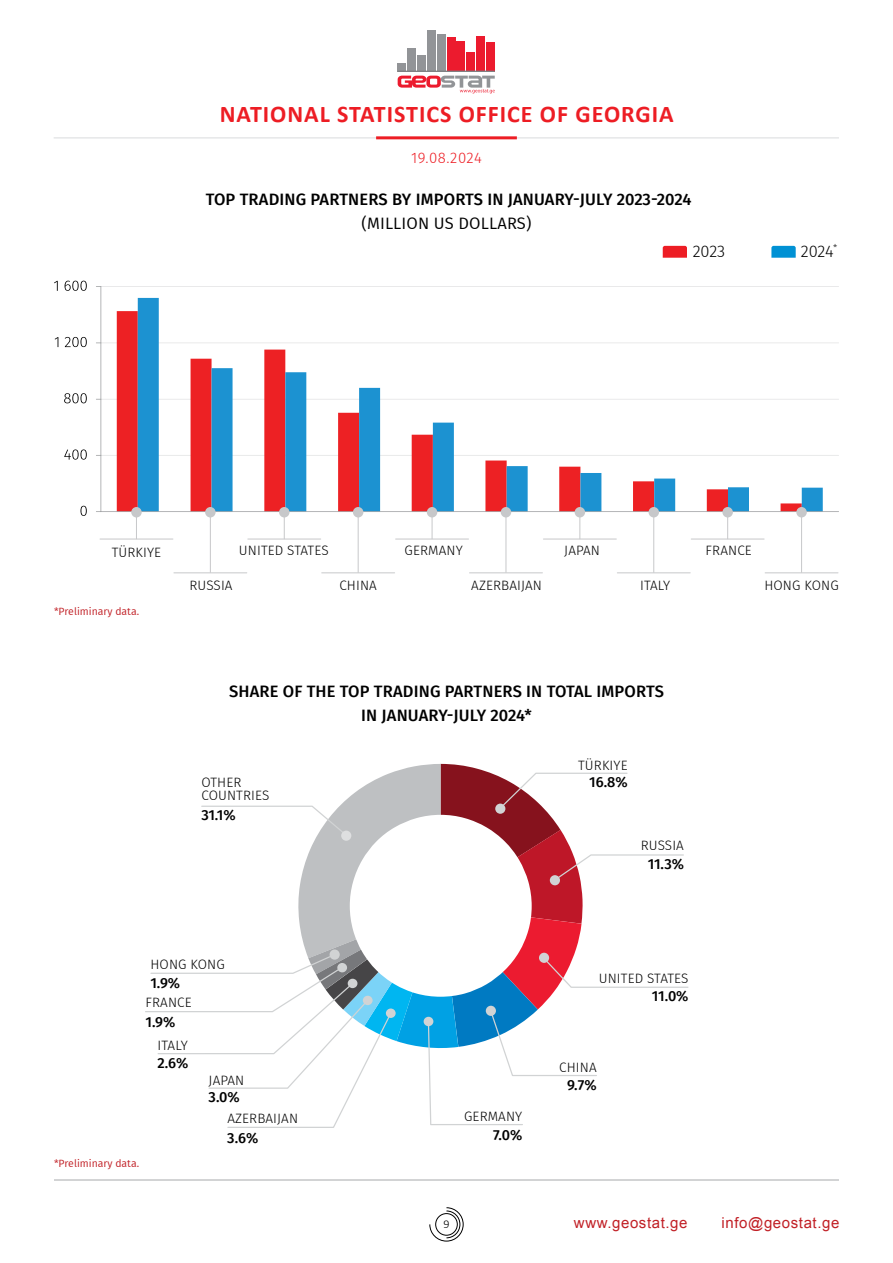
<style>
.page{position:relative;width:893px;height:1263px;background:#fff}
.page>*{position:absolute;margin:0;border:0;box-sizing:border-box;transform-origin:0 0}
.t1{font:397.95px "Chartwell Pies";color:#86121d}
.t2{font:700 24px "Calibri";letter-spacing:.04em;color:#ed1d24}
.t3{font:500 16.5px/24px "Fira GO";letter-spacing:.01em;color:#000;text-align:center}
.t4{font:16.5px "Fira GO";letter-spacing:.01em;color:#000}
.t5{font:300 16.5px "Fira GO";letter-spacing:-.01em;color:#000}
.t6{font:15px "BPG Ingiri Arial";letter-spacing:.04em;color:#c12026}
.t7{font:300 15px "Fira GO";letter-spacing:.04em;color:#ed1d24}
.t8{font:500 14.55px "Fira GO";letter-spacing:-.015em;color:#000}
.t9{font:300 13.5px/13.2px "Fira GO";letter-spacing:.01em;color:#000}
.t10{font:300 12px "Calibri";color:#000}
.t11{font:10.5px "Fira GO";color:#c12026}
.s1{color:#be1728}
.s2{color:#ec1b30}
.s3{color:#007ac2}
.s4{color:#00a1e4}
.s5{color:#00b6f1}
.s6{color:#a3a5a8}
.s7{color:#bec0c2}
.s8{color:#fff}
</style>
<div class="page">
<svg style="left:429px;top:1207px;width:35px;height:34px"></svg>
<hr style="left:54px;top:1179px;width:785px;height:1px;background:#a7a9ac">
<hr style="left:54px;top:137px;width:785px;height:2px;background:#e6e7e8">
<hr style="left:376px;top:136px;width:141px;height:3px;background:#ed1d24">
<div style="left:398px;top:63px;width:8px;height:9px;background:#929497"></div>
<div style="left:407px;top:48px;width:9px;height:24px;background:#929497"></div>
<div style="left:417px;top:55px;width:9px;height:17px;background:#929497"></div>
<div style="left:427px;top:30px;width:9px;height:42px;background:#929497"></div>
<div style="left:437px;top:34px;width:9px;height:38px;background:#929497"></div>
<div style="left:447px;top:37px;width:8px;height:35px;background:#ec1b2e"></div>
<div style="left:457px;top:42px;width:8px;height:30px;background:#ec1b2e"></div>
<div style="left:466px;top:52px;width:9px;height:20px;background:#ec1b2e"></div>
<div style="left:476px;top:36px;width:9px;height:36px;background:#ec1b2e"></div>
<div style="left:486px;top:42px;width:9px;height:30px;background:#ec1b2e"></div>
<hr style="left:398px;top:71px;width:97px;height:1px;background:#808184">
<svg style="left:398px;top:76px;width:97px;height:17px"></svg>
<hr style="left:101px;top:455px;width:738px;height:1px;background:#e2e3e4">
<hr style="left:101px;top:399px;width:738px;height:1px;background:#e2e3e4">
<hr style="left:101px;top:342px;width:738px;height:1px;background:#e2e3e4">
<hr style="left:101px;top:286px;width:738px;height:1px;background:#e2e3e4">
<div style="left:117px;top:311px;width:21px;height:200px;background:#ed2124"></div>
<svg style="left:138px;top:298px;width:685px;height:213px"></svg>
<hr style="left:101px;top:286px;width:1px;height:226px;background:#9b9d9f">
<hr style="left:101px;top:511px;width:738px;height:1px;background:#9b9d9f">
<svg style="left:80px;top:506px;width:7px;height:10px"></svg>
<svg style="left:64px;top:449px;width:23px;height:11px"></svg>
<svg style="left:64px;top:393px;width:23px;height:10px"></svg>
<svg style="left:55px;top:337px;width:3px;height:10px"></svg>
<svg style="left:65px;top:337px;width:22px;height:10px"></svg>
<svg style="left:54px;top:281px;width:4px;height:10px"></svg>
<svg style="left:65px;top:281px;width:22px;height:10px"></svg>
<svg style="left:663px;top:246px;width:24px;height:12px"></svg>
<svg style="left:771px;top:246px;width:25px;height:12px"></svg>
<svg style="left:503px;top:772px;width:125px;height:38px"></svg>
<div style="left:495px;top:803px;width:10px;height:11px;background:#d1d3d4;border-radius:50%"></div>
<svg style="left:559px;top:854px;width:125px;height:24px"></svg>
<div style="left:550px;top:875px;width:10px;height:10px;background:#d1d3d4;border-radius:50%"></div>
<svg style="left:546px;top:960px;width:143px;height:28px"></svg>
<div style="left:539px;top:953px;width:10px;height:10px;background:#d1d3d4;border-radius:50%"></div>
<div style="left:330px;top:949px;width:10px;height:11px;background:#d1d3d4;border-radius:50%"></div>
<svg style="left:201px;top:805px;width:142px;height:27px"></svg>
<div style="left:341px;top:830px;width:10px;height:11px;background:#dedfe0;border-radius:50%"></div>
<div style="left:486px;top:1006px;width:10px;height:10px;background:#d1d3d4;border-radius:50%"></div>
<svg style="left:428px;top:1008px;width:169px;height:117px"></svg>
<svg style="left:386px;top:1008px;width:10px;height:10px"></svg>
<div style="left:424px;top:1017px;width:9px;height:9px;background:#d1d3d4;border-radius:50%"></div>
<svg style="left:145px;top:953px;width:248px;height:175px"></svg>
<div style="left:337px;top:963px;width:10px;height:9px;background:#d1d3d4;border-radius:50%"></div>
<div style="left:575px;top:507px;width:10px;height:10px;background:#c7c8ca;border-radius:50%"></div>
<hr style="left:543px;top:539px;width:73px;height:1px;background:#c7c8ca">
<svg style="left:579px;top:517px;width:1px;height:22px"></svg>
<div style="left:722px;top:507px;width:11px;height:10px;background:#c7c8ca;border-radius:50%"></div>
<hr style="left:691px;top:539px;width:73px;height:1px;background:#c7c8ca">
<svg style="left:727px;top:517px;width:1px;height:22px"></svg>
<div style="left:131px;top:507px;width:11px;height:10px;background:#c7c8ca;border-radius:50%"></div>
<hr style="left:100px;top:539px;width:73px;height:1px;background:#c7c8ca">
<svg style="left:136px;top:517px;width:1px;height:22px"></svg>
<div style="left:279px;top:507px;width:10px;height:10px;background:#c7c8ca;border-radius:50%"></div>
<hr style="left:248px;top:539px;width:73px;height:1px;background:#c7c8ca">
<svg style="left:284px;top:517px;width:1px;height:22px"></svg>
<div style="left:427px;top:507px;width:10px;height:10px;background:#c7c8ca;border-radius:50%"></div>
<hr style="left:396px;top:539px;width:72px;height:1px;background:#c7c8ca">
<svg style="left:432px;top:517px;width:1px;height:22px"></svg>
<div style="left:501px;top:507px;width:10px;height:10px;background:#c7c8ca;border-radius:50%"></div>
<hr style="left:469px;top:572px;width:73px;height:1px;background:#c7c8ca">
<hr style="left:506px;top:513px;width:1px;height:59px;background:#c7c8ca">
<div style="left:796px;top:507px;width:11px;height:10px;background:#c7c8ca;border-radius:50%"></div>
<hr style="left:765px;top:572px;width:73px;height:1px;background:#c7c8ca">
<hr style="left:801px;top:513px;width:1px;height:59px;background:#c7c8ca">
<div style="left:648px;top:507px;width:11px;height:10px;background:#c7c8ca;border-radius:50%"></div>
<hr style="left:617px;top:572px;width:73px;height:1px;background:#c7c8ca">
<hr style="left:653px;top:513px;width:1px;height:59px;background:#c7c8ca">
<div style="left:205px;top:507px;width:11px;height:10px;background:#c7c8ca;border-radius:50%"></div>
<hr style="left:174px;top:572px;width:73px;height:1px;background:#c7c8ca">
<hr style="left:210px;top:513px;width:1px;height:59px;background:#c7c8ca">
<div style="left:353px;top:507px;width:10px;height:10px;background:#c7c8ca;border-radius:50%"></div>
<hr style="left:322px;top:572px;width:73px;height:1px;background:#c7c8ca">
<hr style="left:358px;top:513px;width:1px;height:59px;background:#c7c8ca">
<h2 class="t2" style="left:220px;top:97px;width:455px">NATIONAL STATISTICS OFFICE OF GEORGIA</h2>
<p class="t7" style="left:411px;top:149px;width:72px">19.08.2024</p>
<p class="t3" style="left:206px;top:188px;width:487px">TOP TRADING PARTNERS BY IMPORTS IN JANUARY-JULY 2023-2024</p>
<p class="t4" style="left:362px;top:214px;width:171px">(MILLION US DOLLARS)</p>
<p class="t5" style="left:693px;top:242px;width:34px">2023</p>
<p class="t5" style="left:801px;top:242px;width:38px">2024<sup>*</sup></p>
<p class="t9" style="left:112px;top:546px;width:51px">TÜRKIYE</p>
<p class="t9" style="left:239px;top:544px;width:91px">UNITED STATES</p>
<p class="t9" style="left:405px;top:544px;width:60px">GERMANY</p>
<p class="t9" style="left:564px;top:544px;width:37px">JAPAN</p>
<p class="t9" style="left:190px;top:579px;width:45px">RUSSIA</p>
<p class="t9" style="left:339px;top:579px;width:39px">CHINA</p>
<p class="t9" style="left:471px;top:579px;width:72px">AZERBAIJAN</p>
<p class="t9" style="left:764px;top:579px;width:76px">HONG KONG</p>
<p class="t9" style="left:706px;top:544px;width:48px">FRANCE</p>
<p class="t9" style="left:640px;top:579px;width:32px">ITALY</p>
<p class="t11" style="left:54px;top:605px;width:87px">*Preliminary data.</p>
<p class="t3" style="left:229px;top:679px;width:436px">SHARE OF THE TOP TRADING PARTNERS IN TOTAL IMPORTS<br>IN JANUARY-JULY 2024*</p>
<h1 class="t1" style="left:279px;top:662px;width:630px">16<span class="s1">1</span><span class="s2">1</span><span class="s3">0</span><span class="s4">7</span><span class="s5">4</span><span class="s6">2</span><span class="s7">31</span><span class="s8">G</span></h1>
<p class="t9" style="left:578px;top:759px;width:51px">TÜRKIYE</p>
<p class="t8" style="left:589px;top:774px;width:40px">16.8%</p>
<p class="t9" style="left:201px;top:776px;width:69px">OTHER<br>COUNTRIES</p>
<p class="t8" style="left:201px;top:807px;width:36px">31.1%</p>
<p class="t9" style="left:641px;top:839px;width:45px">RUSSIA</p>
<p class="t8" style="left:648px;top:856px;width:38px">11.3%</p>
<p class="t9" style="left:150px;top:958px;width:76px">HONG KONG</p>
<p class="t9" style="left:146px;top:996px;width:48px">FRANCE</p>
<p class="t9" style="left:599px;top:971px;width:91px">UNITED STATES</p>
<p class="t8" style="left:150px;top:975px;width:31px">1.9%</p>
<p class="t8" style="left:652px;top:988px;width:38px">11.0%</p>
<p class="t8" style="left:145px;top:1013px;width:31px">1.9%</p>
<p class="t9" style="left:158px;top:1038px;width:32px">ITALY</p>
<p class="t8" style="left:157px;top:1055px;width:32px">2.6%</p>
<p class="t11" style="left:54px;top:1158px;width:87px">*Preliminary data.</p>
<p class="t9" style="left:209px;top:1074px;width:37px">JAPAN</p>
<p class="t9" style="left:227px;top:1112px;width:72px">AZERBAIJAN</p>
<p class="t9" style="left:464px;top:1110px;width:60px">GERMANY</p>
<p class="t8" style="left:209px;top:1089px;width:33px">3.0%</p>
<p class="t8" style="left:227px;top:1129px;width:32px">3.6%</p>
<p class="t8" style="left:493px;top:1126px;width:31px">7.0%</p>
<p class="t10" style="left:443px;top:1217px;width:8px">9</p>
<p class="t9" style="left:559px;top:1061px;width:39px">CHINA</p>
<p class="t8" style="left:567px;top:1076px;width:31px">9.7%</p>
<p class="t6" style="left:574px;top:1213px;width:115px">www.geostat.ge</p>
<p class="t6" style="left:722px;top:1213px;width:119px">info@geostat.ge</p>
</div>
